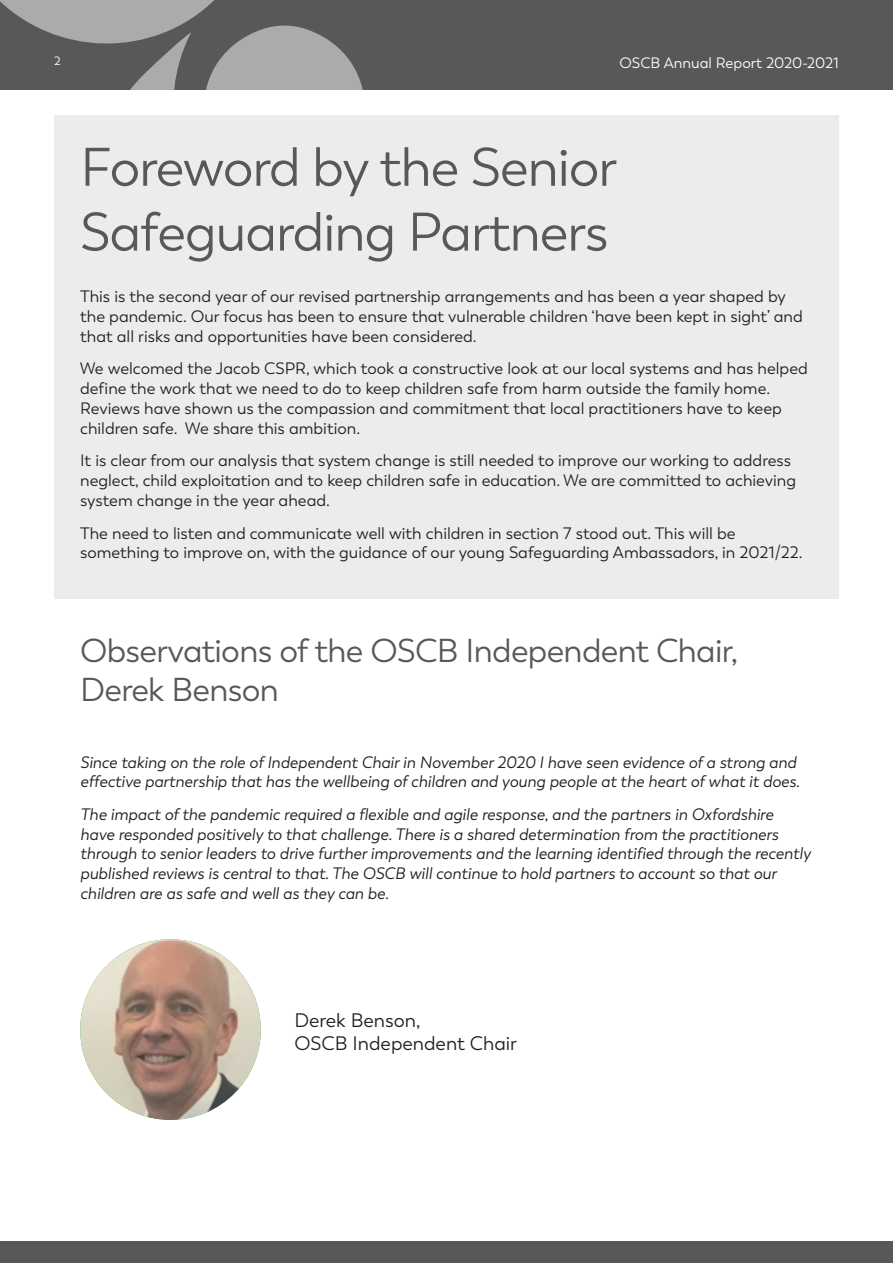
<style>
.page{position:relative;width:893px;height:1263px;background:#fff}
.page>*{position:absolute;margin:0;border:0;box-sizing:border-box;transform-origin:0 0}
.t1{font:54px/64.8px "Trenda";letter-spacing:-.02em;color:#57585a}
.t2{font:33px/39.6px "Trenda";letter-spacing:-.02em;color:#57585a}
.t3{font:19.5px/23.4px "Trenda";color:#231f20}
.t4{font:16.5px/19.8px "Trenda";color:#231f20}
.t5{font:italic 16.5px/19.8px "Trenda";color:#231f20}
.t6{font:15px "Trenda";color:#fff}
.t7{font:12px "Trenda";color:#fff}
</style>
<div class="page">
<div style="left:54px;top:115px;width:785px;height:483px;background:#ececee"></div>
<div style="left:0;top:0;width:893px;height:89px;background:#57585a"></div>
<svg style="left:0;top:0;width:363px;height:89px"></svg>
<img style="left:80px;top:939px;width:181px;height:181px;border-radius:90px">
<div style="left:0;top:1242px;width:893px;height:21px;background:#57585a"></div>
<p class="t7" style="left:54px;top:54px;width:8px">2</p>
<p class="t6" style="left:619px;top:54px;width:221px">OSCB Annual Report 2020-2021</p>
<h1 class="t1" style="left:80px;top:135px;width:539px">Foreword by the Senior<br>Safeguarding Partners</h1>
<p class="t4" style="left:80px;top:287px;width:724px">This is the second year of our revised partnership arrangements and has been a year shaped by the pandemic. Our focus has been to ensure that vulnerable children ‘have been kept in sight’ and that all risks and opportunities have been considered.</p>
<p class="t4" style="left:80px;top:359px;width:729px">We welcomed the Jacob CSPR, which took a constructive look at our local systems and has helped define the work that we need to do to keep children safe from harm outside the family home.<br>Reviews have shown us the compassion and commitment that local practitioners have to keep children safe. We share this ambition.</p>
<p class="t4" style="left:80px;top:451px;width:717px">It is clear from our analysis that system change is still needed to improve our working to address neglect, child exploitation and to keep children safe in education. We are committed to achieving system change in the year ahead.</p>
<p class="t4" style="left:80px;top:523px;width:724px">The need to listen and communicate well with children in section 7 stood out. This will be something to improve on, with the guidance of our young Safeguarding Ambassadors, in 2021/22.</p>
<h2 class="t2" style="left:80px;top:631px;width:659px">Observations of the OSCB Independent Chair,<br>Derek Benson</h2>
<p class="t5" style="left:80px;top:752px;width:721px">Since taking on the role of Independent Chair in November 2020 I have seen evidence of a strong and effective partnership that has the wellbeing of children and young people at the heart of what it does.</p>
<p class="t5" style="left:80px;top:804px;width:732px">The impact of the pandemic required a flexible and agile response, and the partners in Oxfordshire have responded positively to that challenge. There is a shared determination from the practitioners through to senior leaders to drive further improvements and the learning identified through the recently published reviews is central to that. The OSCB will continue to hold partners to account so that our children are as safe and well as they can be.</p>
<p class="t3" style="left:294px;top:1008px;width:224px">Derek Benson,<br>OSCB Independent Chair</p>
</div>
